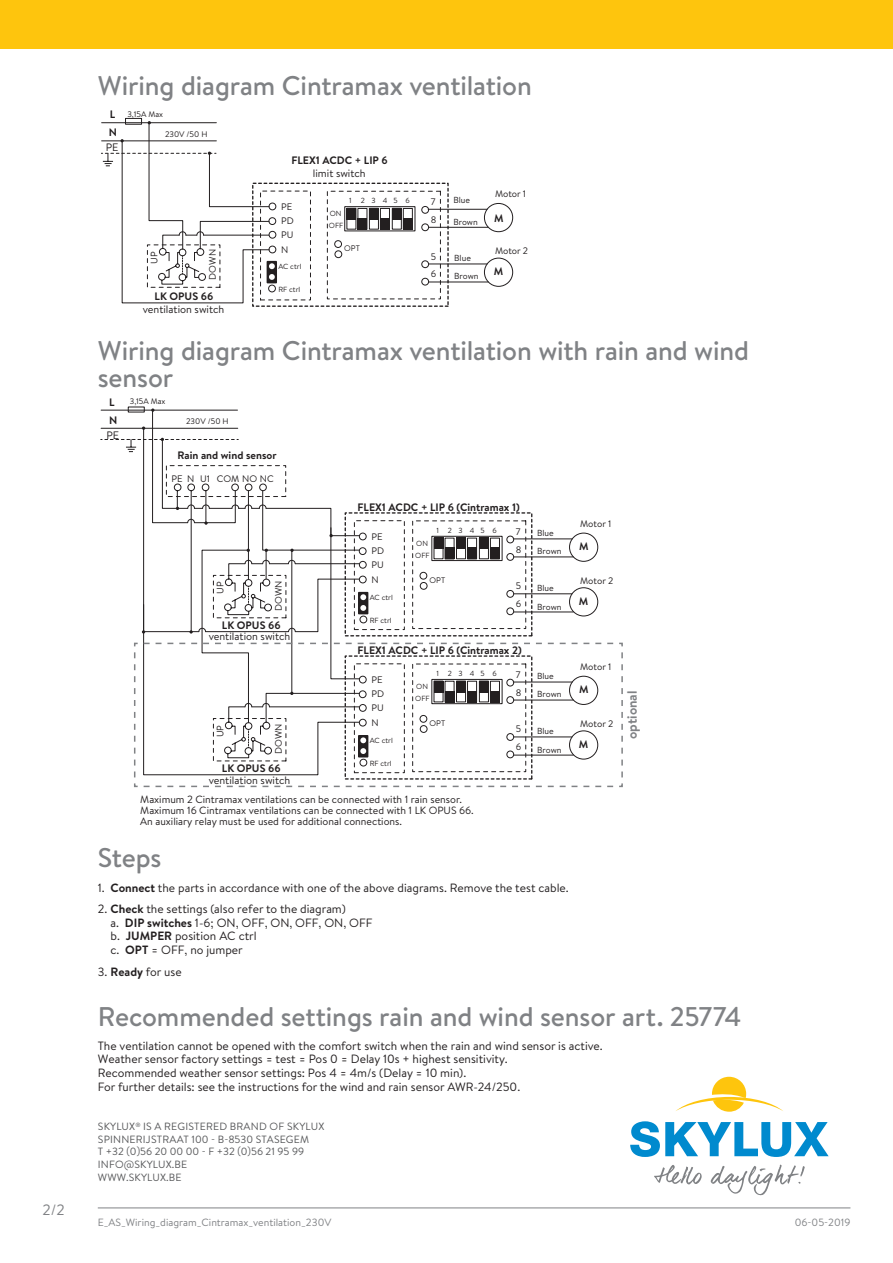
<style>
.page{position:relative;width:893px;height:1263px;background:#fff}
.page>*{position:absolute;margin:0;border:0;box-sizing:border-box;transform-origin:0 0}
.Titel_1_A{font:500 27px "Brandon Text";letter-spacing:-.005em;color:#808285}
.t1{font:15px "Brandon Text";color:#808285}
.t2{font:700 13.5px "Brandon Text";color:#808285}
.t3{font:12px "Brandon Text";color:#231f20}
.t4{font:700 10.8px "Brandon Text";color:#231f20}
.t5{font:10.8px/12.9px "Brandon Text";color:#231f20;text-align:center}
.t6{font:10.5px "Brandon Text";color:#231f20}
.t7{font:10.5px "Brandon Text";letter-spacing:.02em;color:#57585a}
.t8{font:10.5px "Brandon Text";color:#808285}
.t9{font:10.5px "Brandon Text";color:#57585a}
.t10{font:9.45px/14px "Brandon Text";color:#231f20}
.t11{font:8.7px/18.1px "Brandon Text";letter-spacing:-.01em;color:#231f20}
.t12{font:8.1px "Brandon Text";color:#231f20}
.t13{font:7.35px/11.7px "Brandon Text";color:#231f20}
.s1{font-weight:700;font-size:10.8px}
.s2{font-weight:700}
</style>
<div class="page">
<hr style="left:98px;top:1207px;width:752px;height:1px;background:#808285">
<div style="left:0;top:0;width:893px;height:49px;background:#fec50d"></div>
<div style="left:125px;top:118px;width:17px;height:6px;border:1px solid #231f20"></div>
<div style="left:252px;top:183px;width:197px;height:124px;border:1px dashed #231f20"></div>
<svg style="left:101px;top:121px;width:340px;height:182px"></svg>
<svg style="left:484px;top:203px;width:29px;height:84px"></svg>
<hr style="left:428px;top:209px;width:59px;height:1px;background:#231f20">
<hr style="left:429px;top:227px;width:59px;height:1px;background:#231f20">
<hr style="left:429px;top:264px;width:58px;height:1px;background:#231f20">
<hr style="left:429px;top:282px;width:59px;height:1px;background:#231f20">
<svg style="left:630px;top:1121px;width:199px;height:36px"></svg>
<svg style="left:676px;top:1077px;width:107px;height:35px"></svg>
<svg style="left:654px;top:1165px;width:48px;height:19px"></svg>
<svg style="left:711px;top:1164px;width:94px;height:31px"></svg>
<svg style="left:101px;top:406px;width:498px;height:236px"></svg>
<svg style="left:134px;top:642px;width:489px;height:146px"></svg>
<p class="t1" style="left:43px;top:1199px;width:24px">2/2</p>
<p class="Titel_1_A" style="left:98px;top:67px;width:435px">Wiring diagram Cintramax ventilation</p>
<p class="t12" style="left:110px;top:109px;width:55px"><span class="s1">L</span> 3,15A Max</p>
<p class="t4" style="left:109px;top:125px;width:10px">N</p>
<p class="t12" style="left:165px;top:128px;width:44px">230V /50 H</p>
<p class="t5" style="left:106px;top:141px;width:14px">PE</p>
<p class="t10" style="left:147px;top:264px;width:14px;rotate:-90deg">UP</p>
<p class="t10" style="left:205px;top:280px;width:32px;rotate:-90deg">DOWN</p>
<p class="t5" style="left:143px;top:290px;width:83px"><span class="s2">LK OPUS 66 </span>ventilation switch</p>
<p class="t4" style="left:291px;top:153px;width:98px">FLEX1 ACDC + LIP 6</p>
<p class="t10" style="left:281px;top:199px;width:14px">PE<br>PD<br>PU</p>
<p class="t10" style="left:281px;top:242px;width:9px">N</p>
<p class="t13" style="left:278px;top:261px;width:25px">AC ctrl</p>
<p class="t13" style="left:278px;top:283px;width:23px">RF ctrl</p>
<p class="t5" style="left:313px;top:166px;width:54px">limit switch</p>
<p class="t13" style="left:349px;top:195px;width:62px">1 23456</p>
<p class="t10" style="left:431px;top:193px;width:7px;line-height:17.9px">7<br>8</p>
<p class="t10" style="left:431px;top:247px;width:7px;line-height:17.4px">5<br>6</p>
<p class="t13" style="left:329px;top:208px;width:16px">ON<br>OFF</p>
<p class="t12" style="left:344px;top:243px;width:17px">OPT</p>
<p class="t11" style="left:453px;top:191px;width:18px">Blue</p>
<p class="t11" style="left:453px;top:212px;width:26px">Brown</p>
<p class="t11" style="left:454px;top:248px;width:26px">Blue<br>Brown</p>
<p class="t10" style="left:495px;top:186px;width:33px">Motor 1</p>
<p class="t4" style="left:494px;top:210px;width:11px">M</p>
<p class="t10" style="left:495px;top:244px;width:35px">Motor 2</p>
<p class="t4" style="left:494px;top:264px;width:11px">M</p>
<p class="Titel_1_A" style="left:98px;top:332px;width:653px">Wiring diagram Cintramax ventilation with rain and wind</p>
<p class="Titel_1_A" style="left:98px;top:359px;width:77px">sensor</p>
<p class="t4" style="left:109px;top:395px;width:7px">L</p>
<p class="t12" style="left:130px;top:395px;width:37px">3,15A Max</p>
<p class="t4" style="left:109px;top:413px;width:10px">N</p>
<p class="t12" style="left:186px;top:416px;width:44px">230V /50 H</p>
<p class="t5" style="left:107px;top:428px;width:14px">PE</p>
<p class="t4" style="left:178px;top:448px;width:100px">Rain and wind sensor</p>
<p class="t10" style="left:171px;top:471px;width:104px">PE N U1 COM NO NC</p>
<p class="t4" style="left:358px;top:499px;width:164px">FLEX1 ACDC + LIP 6 (Cintramax 1)</p>
<p class="t10" style="left:213px;top:594px;width:14px;rotate:-90deg">UP</p>
<p class="t10" style="left:271px;top:611px;width:32px;rotate:-90deg">DOWN</p>
<p class="t5" style="left:209px;top:619px;width:83px;line-height:11.6px"><span class="s2">LK OPUS 66 </span>ventilation switch</p>
<p class="t10" style="left:371px;top:529px;width:14px">PE<br>PD<br>PU</p>
<p class="t10" style="left:371px;top:572px;width:9px">N</p>
<p class="t13" style="left:370px;top:592px;width:25px">AC ctrl</p>
<p class="t13" style="left:370px;top:614px;width:23px">RF ctrl</p>
<p class="t13" style="left:436px;top:524px;width:62px">1 23456</p>
<p class="t10" style="left:516px;top:522px;width:7px;line-height:17.9px">7<br>8</p>
<p class="t10" style="left:516px;top:577px;width:7px;line-height:17.4px">5<br>6</p>
<p class="t13" style="left:415px;top:537px;width:16px">ON<br>OFF</p>
<p class="t12" style="left:430px;top:575px;width:17px">OPT</p>
<p class="t11" style="left:537px;top:524px;width:26px">Blue<br>Brown</p>
<p class="t11" style="left:537px;top:578px;width:26px;line-height:18.8px">Blue<br>Brown</p>
<p class="t10" style="left:580px;top:516px;width:33px">Motor 1</p>
<p class="t4" style="left:579px;top:539px;width:11px">M</p>
<p class="t10" style="left:580px;top:573px;width:35px">Motor 2</p>
<p class="t4" style="left:579px;top:594px;width:11px">M</p>
<p class="t4" style="left:358px;top:643px;width:166px">FLEX1 ACDC + LIP 6 (Cintramax 2)</p>
<p class="t10" style="left:213px;top:737px;width:14px;rotate:-90deg">UP</p>
<p class="t10" style="left:271px;top:754px;width:32px;rotate:-90deg">DOWN</p>
<p class="t5" style="left:209px;top:762px;width:83px;line-height:12.1px"><span class="s2">LK OPUS 66 </span>ventilation switch</p>
<p class="t10" style="left:371px;top:672px;width:14px">PE<br>PD<br>PU</p>
<p class="t10" style="left:371px;top:715px;width:9px">N</p>
<p class="t13" style="left:370px;top:735px;width:25px">AC ctrl</p>
<p class="t13" style="left:370px;top:757px;width:23px">RF ctrl</p>
<p class="t13" style="left:436px;top:667px;width:62px">1 23456</p>
<p class="t10" style="left:516px;top:665px;width:7px;line-height:17.9px">7<br>8</p>
<p class="t10" style="left:516px;top:720px;width:7px;line-height:17.4px">5<br>6</p>
<p class="t13" style="left:415px;top:680px;width:16px">ON<br>OFF</p>
<p class="t12" style="left:430px;top:718px;width:17px">OPT</p>
<p class="t11" style="left:537px;top:667px;width:26px">Blue<br>Brown</p>
<p class="t11" style="left:537px;top:721px;width:26px;line-height:18.8px">Blue<br>Brown</p>
<p class="t10" style="left:580px;top:659px;width:33px">Motor 1</p>
<p class="t4" style="left:579px;top:682px;width:11px">M</p>
<p class="t10" style="left:580px;top:717px;width:35px">Motor 2</p>
<p class="t4" style="left:579px;top:737px;width:11px">M</p>
<p class="t2" style="left:623px;top:739px;width:50px;rotate:-90deg">optional</p>
<p class="t6" style="left:140px;top:792px;width:323px">Maximum 2 Cintramax ventilations can be connected with 1 rain sensor.</p>
<p class="t6" style="left:140px;top:803px;width:335px">Maximum 16 Cintramax ventilations can be connected with 1 LK OPUS 66.</p>
<p class="t6" style="left:140px;top:815px;width:263px">An auxiliary relay must be used for additional connections.</p>
<p class="Titel_1_A" style="left:98px;top:839px;width:65px">Steps</p>
<p class="t3" style="left:98px;top:880px;width:472px">1. <span class="s2">Connect</span> the parts in accordance with one of the above diagrams. Remove the test cable.</p>
<p class="t3" style="left:98px;top:901px;width:250px">2. <span class="s2">Check</span> the settings (also refer to the diagram)</p>
<p class="t3" style="left:111px;top:914px;width:263px">a. <span class="s2">DIP switches</span> 1-6; ON, OFF, ON, OFF, ON, OFF</p>
<p class="t3" style="left:111px;top:928px;width:148px">b. <span class="s2">JUMPER</span> position AC ctrl</p>
<p class="t3" style="left:111px;top:942px;width:134px">c. <span class="s2">OPT</span> = OFF, no jumper</p>
<p class="t3" style="left:98px;top:964px;width:85px">3. <span class="s2">Ready</span> for use</p>
<p class="Titel_1_A" style="left:98px;top:998px;width:645px">Recommended settings rain and wind sensor art. 25774</p>
<p class="t3" style="left:98px;top:1037px;width:506px">The ventilation cannot be opened with the comfort switch when the rain and wind sensor is active.</p>
<p class="t3" style="left:98px;top:1051px;width:411px">Weather sensor factory settings = test = Pos 0 = Delay 10s + highest sensitivity.</p>
<p class="t3" style="left:98px;top:1064px;width:370px">Recommended weather sensor settings: Pos 4 = 4m/s (Delay = 10 min).</p>
<p class="t3" style="left:98px;top:1079px;width:424px">For further details: see the instructions for the wind and rain sensor AWR-24/250.</p>
<p class="t7" style="left:98px;top:1119px;width:228px">SKYLUX<sup>®</sup> IS A REGISTERED BRAND OF SKYLUX</p>
<p class="t7" style="left:98px;top:1132px;width:213px">SPINNERIJSTRAAT 100 - B-8530 STASEGEM</p>
<p class="t9" style="left:98px;top:1144px;width:208px">T +32 (0)56 20 00 00 - F +32 (0)56 21 95 99</p>
<p class="t7" style="left:98px;top:1157px;width:91px">INFO@SKYLUX.BE</p>
<p class="t7" style="left:98px;top:1170px;width:85px">WWW.SKYLUX.BE</p>
<p class="t8" style="left:98px;top:1215px;width:235px">E_AS_Wiring_diagram_Cintramax_ventilation_230V</p>
<p class="t8" style="left:795px;top:1215px;width:57px">06-05-2019</p>
</div>
